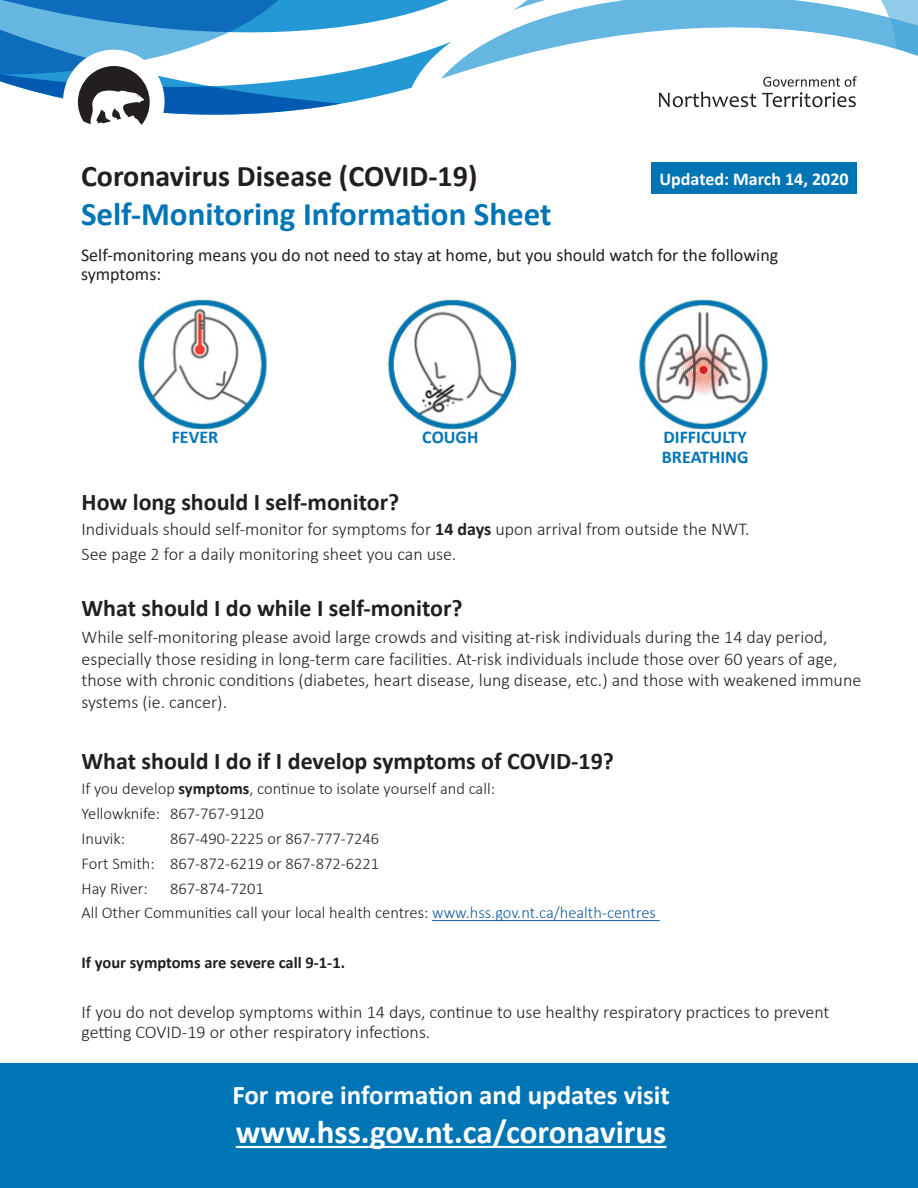
<style>
.page{position:relative;width:918px;height:1188px;background:#fff}
.page>*{position:absolute;margin:0;border:0;box-sizing:border-box;transform-origin:0 0}
.t1{font:700 33px "Calibri";color:#0075b6}
.t2{font:700 33px "Calibri";color:#fff}
.t3{font:700 30px "Calibri";color:#231f20}
.t4{font:700 27px "Calibri";color:#fff}
.Body{font:700 24px "Calibri";color:#231f20}
.Body-2{font:300 18px/21.6px "Calibri";color:#231f20}
.Body-3{font:18px/19.5px "Calibri";color:#231f20}
.Body-4{font:700 18px/19.5px "Calibri";color:#0075b6}
.t5{font:700 18px "Calibri";color:#fff}
.Body-5{font:300 16.5px "Calibri";color:#231f20}
.Body-6{font:700 16.5px "Calibri";color:#231f20}
.s1{font-weight:700}
.s2{color:#175d9e}
</style>
<div class="page">
<hr style="left:432px;top:920px;width:228px;height:1px;background:#175d9e">
<svg style="left:0;top:0;width:918px;height:125px"></svg>
<img style="left:138px;top:298px;width:630px;height:132px">
<div style="left:651px;top:162px;width:206px;height:32px;background:#0075b6"></div>
<div style="left:0;top:1063px;width:918px;height:125px;background:#0075b6"></div>
<hr style="left:236px;top:1146px;width:430px;height:2px;background:#fff">
<p class="t3" style="left:81px;top:154px;width:398px">Coronavirus Disease (COVID-19)</p>
<p class="t1" style="left:81px;top:191px;width:472px">Self-Monitoring Information Sheet</p>
<p class="Body-3" style="left:81px;top:245px;width:699px">Self-monitoring means you do not need to stay at home, but you should watch for the following symptoms:</p>
<p class="t5" style="left:660px;top:166px;width:191px">Updated: March 14, 2020</p>
<p class="Body-4" style="left:172px;top:427px;width:48px">FEVER</p>
<p class="Body-4" style="left:422px;top:427px;width:58px">COUGH</p>
<p class="Body-4" style="left:662px;top:427px;width:88px">DIFFICULTY<br>BREATHING</p>
<p class="Body" style="left:82px;top:486px;width:319px">How long should I self-monitor?</p>
<p class="Body-2" style="left:82px;top:518px;width:670px">Individuals should self-monitor for symptoms for <span class="s1">14 days</span> upon arrival from outside the NWT.</p>
<p class="Body-2" style="left:82px;top:543px;width:376px">See page 2 for a daily monitoring sheet you can use.</p>
<p class="Body" style="left:82px;top:591px;width:383px">What should I do while I self-monitor?</p>
<p class="Body-2" style="left:82px;top:626px;width:781px">While self-monitoring please avoid large crowds and visiting at-risk individuals during the 14 day period, especially those residing in long-term care facilities. At-risk individuals include those over 60 years of age, those with chronic conditions (diabetes, heart disease, lung disease, etc.) and those with weakened immune systems (ie. cancer).</p>
<p class="Body" style="left:82px;top:744px;width:534px">What should I do if I develop symptoms of COVID-19?</p>
<p class="Body-5" style="left:82px;top:778px;width:415px">If you develop <span class="s1">symptoms</span>, continue to isolate yourself and call:</p>
<p class="Body-5" style="left:82px;top:803px;width:184px">Yellowknife: 867-767-9120</p>
<p class="Body-5" style="left:82px;top:828px;width:45px">Inuvik:</p>
<p class="Body-5" style="left:170px;top:828px;width:211px">867-490-2225 or 867-777-7246</p>
<p class="Body-5" style="left:82px;top:853px;width:299px">Fort Smith: 867-872-6219 or 867-872-6221</p>
<p class="Body-5" style="left:82px;top:878px;width:68px">Hay River:</p>
<p class="Body-5" style="left:170px;top:878px;width:95px">867-874-7201</p>
<p class="Body-5" style="left:82px;top:903px;width:576px">All Other Communities call your local health centres: <span class="s2">www.hss.gov.nt.ca/health-centres</span></p>
<p class="Body-6" style="left:82px;top:951px;width:265px">If your symptoms are severe call 9-1-1.</p>
<p class="Body-2" style="left:82px;top:1002px;width:749px;line-height:19.5px">If you do not develop symptoms within 14 days, continue to use healthy respiratory practices to prevent getting COVID-19 or other respiratory infections.</p>
<p class="t4" style="left:232px;top:1076px;width:439px">For more information and updates visit</p>
<p class="t2" style="left:236px;top:1109px;width:432px">www.hss.gov.nt.ca/coronavirus</p>
</div>
